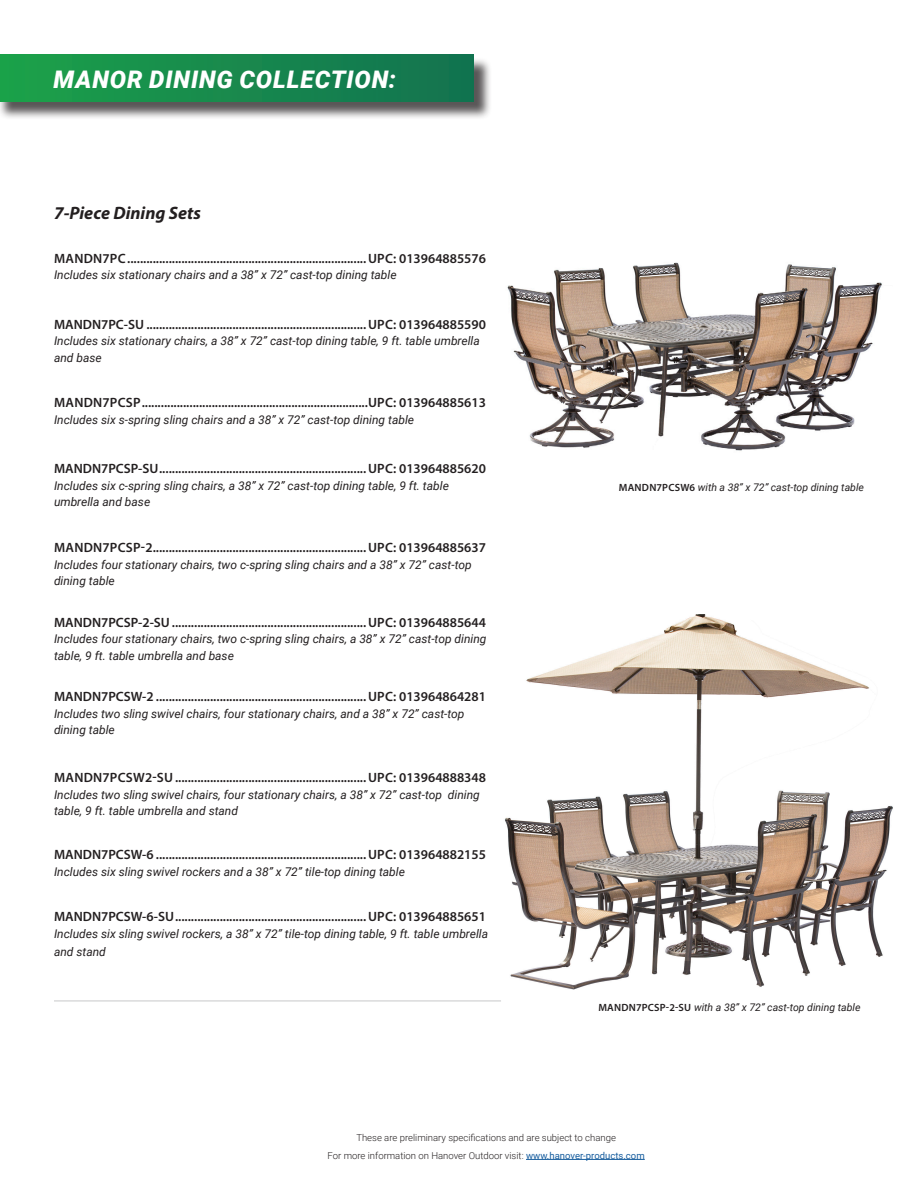
<style>
.page{position:relative;width:918px;height:1188px;background:#fff}
.page>*{position:absolute;margin:0;border:0;box-sizing:border-box;transform-origin:0 0}
.t1{font:italic 900 24.3px "Roboto";letter-spacing:.035em;color:#fff}
.Product_Name_NEW{font:italic 700 18px "Myriad Pro";color:#231f20}
.retail_price_line_1{font:600 13.5px "Myriad Pro";color:#231f20}
.retail_price_line_1-2{font:italic 12px/16.5px "Roboto";color:#231f20}
.t2{font:italic 10.5px "Roboto";color:#231f20}
.t3{font:300 9.6px "Roboto";color:#231f20}
.s1{font-family:"Myriad Pro";font-weight:600;font-style:normal}
.s2{font-weight:400;color:#175d9e}
</style>
<div class="page">
<div style="left:0;top:57px;width:492px;height:63px;background:#231f20;opacity:.75"></div>
<div style="left:0;top:55px;width:473px;height:47px;background:linear-gradient(to right,#1ca14a,#127250)"></div>
<hr style="left:54px;top:1001px;width:447px;height:1px;background:#c7c8ca">
<hr style="left:526px;top:1159px;width:119px;height:1px;background:#175d9e">
<img style="left:504px;top:614px;width:389px;height:376px">
<img style="left:507px;top:262px;width:375px;height:189px">
<p class="t1" style="left:54px;top:63px;width:344px">MANOR DINING COLLECTION:</p>
<p class="Product_Name_NEW" style="left:54px;top:201px;width:148px">7-Piece Dining Sets</p>
<p class="retail_price_line_1" style="left:54px;top:250px;width:433px">MANDN7PC...........................................................................UPC: 013964885576</p>
<p class="retail_price_line_1-2" style="left:54px;top:266px;width:344px">Includes six stationary chairs and a 38” x 72” cast-top dining table</p>
<p class="retail_price_line_1" style="left:54px;top:316px;width:434px">MANDN7PC-SU .....................................................................UPC: 013964885590</p>
<p class="retail_price_line_1-2" style="left:54px;top:332px;width:427px">Includes six stationary chairs, a 38” x 72” cast-top dining table, 9 ft. table umbrella and base</p>
<p class="retail_price_line_1" style="left:54px;top:394px;width:433px">MANDN7PCSP.......................................................................UPC: 013964885613</p>
<p class="retail_price_line_1-2" style="left:54px;top:411px;width:362px">Includes six s-spring sling chairs and a 38” x 72” cast-top dining table</p>
<p class="retail_price_line_1" style="left:54px;top:460px;width:434px">MANDN7PCSP-SU.................................................................UPC: 013964885620</p>
<p class="retail_price_line_1-2" style="left:54px;top:477px;width:396px">Includes six c-spring sling chairs, a 38” x 72” cast-top dining table, 9 ft. table umbrella and base</p>
<p class="retail_price_line_1" style="left:54px;top:539px;width:433px">MANDN7PCSP-2...................................................................UPC: 013964885637</p>
<p class="retail_price_line_1-2" style="left:54px;top:556px;width:419px">Includes four stationary chairs, two c-spring sling chairs and a 38” x 72” cast-top dining table</p>
<p class="retail_price_line_1" style="left:54px;top:614px;width:434px">MANDN7PCSP-2-SU.............................................................UPC: 013964885644</p>
<p class="retail_price_line_1-2" style="left:54px;top:630px;width:434px">Includes four stationary chairs, two c-spring sling chairs, a 38” x 72” cast-top dining table, 9 ft. table umbrella and base</p>
<p class="retail_price_line_1" style="left:54px;top:688px;width:434px">MANDN7PCSW-2 ..................................................................UPC: 013964864281</p>
<p class="retail_price_line_1-2" style="left:54px;top:705px;width:412px">Includes two sling swivel chairs, four stationary chairs, and a 38” x 72” cast-top dining table</p>
<p class="retail_price_line_1" style="left:54px;top:769px;width:433px">MANDN7PCSW2-SU............................................................UPC: 013964888348</p>
<p class="retail_price_line_1-2" style="left:54px;top:786px;width:427px">Includes two sling swivel chairs, four stationary chairs, a 38” x 72” cast-top dining table, 9 ft. table umbrella and stand</p>
<p class="retail_price_line_1" style="left:54px;top:846px;width:434px">MANDN7PCSW-6 ..................................................................UPC: 013964882155</p>
<p class="retail_price_line_1-2" style="left:54px;top:863px;width:352px">Includes six sling swivel rockers and a 38” x 72” tile-top dining table</p>
<p class="retail_price_line_1" style="left:54px;top:908px;width:434px">MANDN7PCSW-6-SU............................................................UPC: 013964885651</p>
<p class="retail_price_line_1-2" style="left:54px;top:924px;width:436px;line-height:18px">Includes six sling swivel rockers, a 38” x 72” tile-top dining table, 9 ft. table umbrella and stand</p>
<p class="t2" style="left:619px;top:480px;width:247px"><span class="s1">MANDN7PCSW6</span> with a 38” x 72” cast-top dining table</p>
<p class="t2" style="left:598px;top:1000px;width:264px"><span class="s1">MANDN7PCSP-2-SU</span> with a 38” x 72” cast-top dining table</p>
<p class="t3" style="left:356px;top:1131px;width:261px">These are preliminary specifications and are subject to change</p>
<p class="t3" style="left:328px;top:1149px;width:319px">For more information on Hanover Outdoor visit: <span class="s2">www.hanover-products.com</span></p>
</div>
